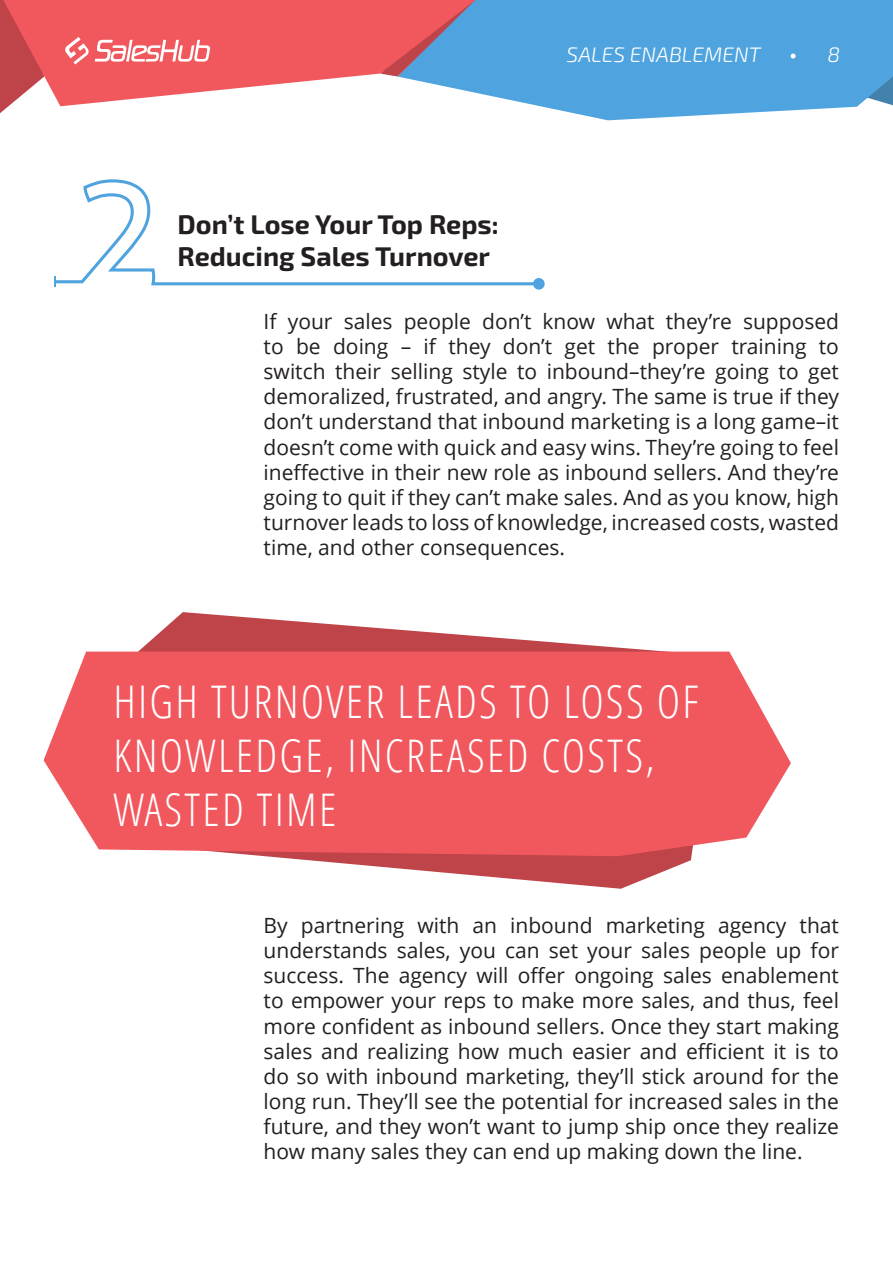
<style>
.page{position:relative;width:893px;height:1263px;background:#fff}
.page>*{position:absolute;margin:0;border:0;box-sizing:border-box;transform-origin:0 0}
.t1{font:300 condensed 45px/54px "Open Sans";letter-spacing:.05em;color:#fff}
.t2{font:700 27px/32.4px "Exo 2.0";color:#231f20}
.t3{font:21px/25.2px "Open Sans";color:#231f20;text-align:justify}
.t4{font:italic 300 21px "Exo 2.0";color:#fff}
</style>
<div class="page">
<svg style="left:489px;top:0;width:404px;height:120px;background:#5ca9e0"></svg>
<svg style="left:0;top:0;width:489px;height:106px;fill:#f1585d"></svg>
<svg style="left:791px;top:54px;width:5px;height:5px"></svg>
<svg style="left:65px;top:37px;width:24px;height:27px"></svg>
<svg style="left:95px;top:40px;width:115px;height:22px"></svg>
<svg style="left:55px;top:179px;width:482px;height:106px"></svg>
<svg style="left:54px;top:277px;width:2px;height:10px"></svg>
<div style="left:533px;top:278px;width:12px;height:12px;background:#4fa3de;border-radius:50%"></div>
<svg style="left:113px;top:612px;width:607px;height:277px"></svg>
<svg style="left:44px;top:652px;width:747px;height:204px;background:#f1656a"></svg>
<p class="t2" style="left:178px;top:209px;width:323px">Don’t Lose Your Top Reps:<br>Reducing Sales Turnover</p>
<p class="t4" style="left:567px;top:43px;width:196px">SALES ENABLEMENT</p>
<p class="t4" style="left:827px;top:43px;width:14px">8</p>
<p class="t3" style="left:264px;top:308px;width:577px">If your sales people don’t know what they’re supposed to be doing – if they don’t get the proper training to switch their selling style to inbound–they’re going to get demoralized, frustrated, and angry. The same is true if they don’t understand that inbound marketing is a long game–it doesn’t come with quick and easy wins. They’re going to feel ineffective in their new role as inbound sellers. And they’re going to quit if they can’t make sales. And as you know, high turnover leads to loss of knowledge, increased costs, wasted time, and other consequences.</p>
<h1 class="t1" style="left:113px;top:674px;width:586px">HIGH TURNOVER LEADS TO LOSS OF<br>KNOWLEDGE, INCREASED COSTS,<br>WASTED TIME</h1>
<p class="t3" style="left:264px;top:912px;width:577px">By partnering with an inbound marketing agency that understands sales, you can set your sales people up for success. The agency will offer ongoing sales enablement to empower your reps to make more sales, and thus, feel more confident as inbound sellers. Once they start making sales and realizing how much easier and efficient it is to do so with inbound marketing, they’ll stick around for the long run. They’ll see the potential for increased sales in the future, and they won’t want to jump ship once they realize how many sales they can end up making down the line.</p>
</div>
